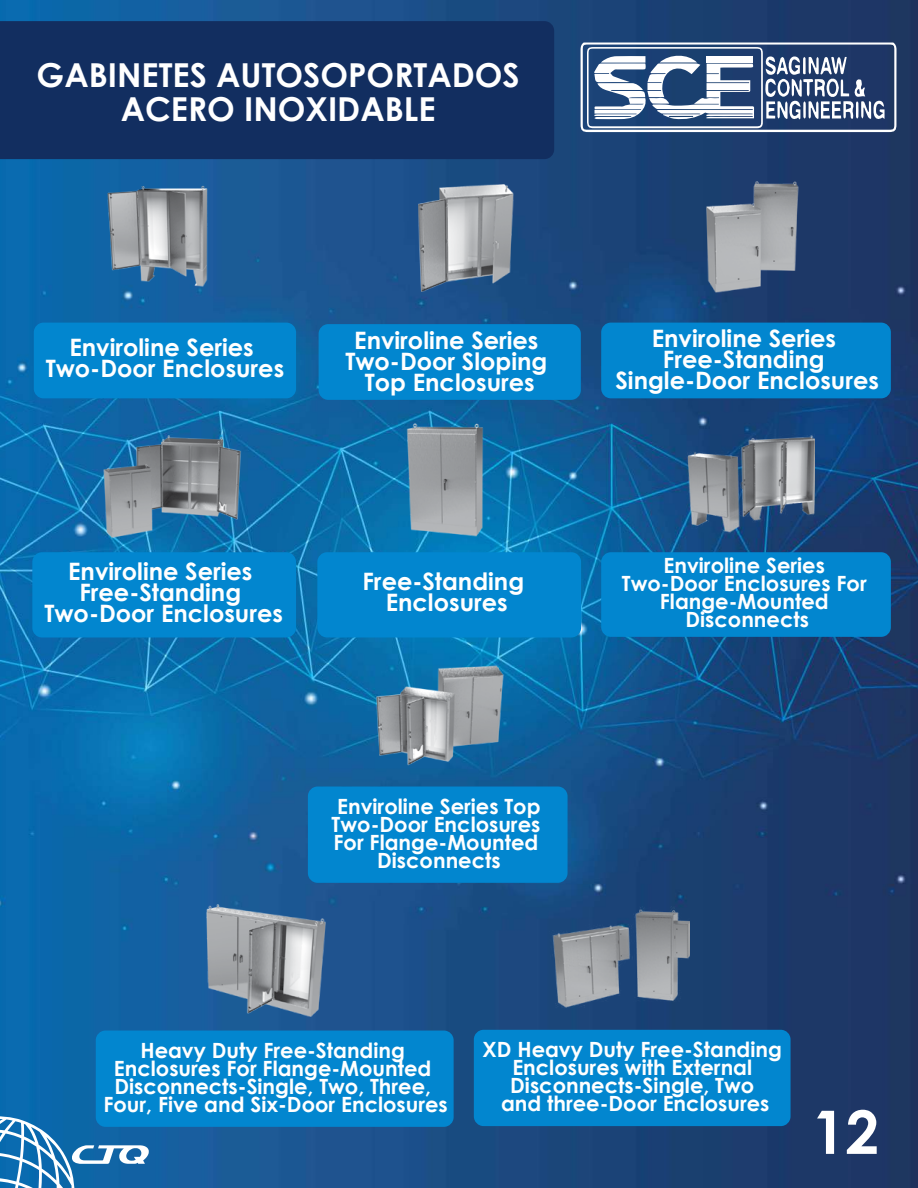
<style>
.page{position:relative;width:918px;height:1188px;background:#fff}
.page>*{position:absolute;margin:0;border:0;box-sizing:border-box;transform-origin:0 0}
.t1{font:700 60px "Century Gothic";color:#fff}
.t2{font:700 33px/34.5px "Century Gothic";color:#fff;text-align:center}
.t3{font:700 24px/21px "Century Gothic";color:#fff;text-align:center}
.t4{font:700 21px/18px "Century Gothic";color:#fff;text-align:center}
</style>
<div class="page">
<img style="left:0;top:0;width:918px;height:1188px">
<div style="left:34px;top:323px;width:262px;height:75px;background:#0286cf;border-radius:10px"></div>
<div style="left:319px;top:324px;width:262px;height:76px;background:#0286cf;border-radius:10px"></div>
<div style="left:601px;top:323px;width:290px;height:75px;background:#0286cf;border-radius:10px"></div>
<div style="left:32px;top:552px;width:264px;height:86px;background:#0286cf;border-radius:10px"></div>
<div style="left:317px;top:552px;width:264px;height:86px;background:#0286cf;border-radius:10px"></div>
<div style="left:601px;top:552px;width:290px;height:85px;background:#0286cf;border-radius:10px"></div>
<div style="left:308px;top:787px;width:260px;height:96px;background:#0286cf;border-radius:10px"></div>
<div style="left:96px;top:1031px;width:358px;height:96px;background:#0286cf;border-radius:10px"></div>
<div style="left:474px;top:1030px;width:317px;height:96px;background:#0286cf;border-radius:10px"></div>
<div style="left:0;top:21px;width:554px;height:138px;background:#122e60"></div>
<img style="left:96px;top:184px;width:136px;height:105px">
<img style="left:391px;top:179px;width:143px;height:115px">
<img style="left:674px;top:178px;width:146px;height:117px">
<img style="left:84px;top:426px;width:159px;height:120px">
<img style="left:395px;top:419px;width:108px;height:124px">
<img style="left:680px;top:428px;width:135px;height:117px">
<img style="left:372px;top:656px;width:137px;height:120px">
<img style="left:191px;top:902px;width:143px;height:118px">
<img style="left:549px;top:901px;width:141px;height:117px">
<svg style="left:0;top:1116px;width:149px;height:72px"></svg>
<svg style="left:581px;top:43px;width:316px;height:89px"></svg>
<h2 class="t2" style="left:37px;top:56px;width:485px">GABINETES AUTOSOPORTADOS<br>ACERO INOXIDABLE</h2>
<p class="t3" style="left:46px;top:336px;width:240px">Enviroline Series<br>Two-Door Enclosures</p>
<p class="t3" style="left:345px;top:328px;width:204px">Enviroline Series<br>Two-Door Sloping<br>Top Enclosures</p>
<p class="t3" style="left:615px;top:327px;width:265px">Enviroline Series<br>Free-Standing<br>Single-Door Enclosures</p>
<p class="t3" style="left:44px;top:560px;width:240px">Enviroline Series<br>Free-Standing<br>Two-Door Enclosures</p>
<p class="t3" style="left:362px;top:570px;width:163px">Free-Standing<br>Enclosures</p>
<p class="t4" style="left:332px;top:796px;width:210px">Enviroline Series Top<br>Two-Door Enclosures<br>For Flange-Mounted<br>Disconnects</p>
<p class="t4" style="left:622px;top:556px;width:246px">Enviroline Series<br>Two-Door Enclosures For<br>Flange-Mounted<br>Disconnects</p>
<p class="t4" style="left:103px;top:1040px;width:346px">Heavy Duty Free-Standing<br>Enclosures For Flange-Mounted<br>Disconnects-Single, Two, Three,<br>Four, Five and Six-Door Enclosures</p>
<p class="t4" style="left:483px;top:1039px;width:301px">XD Heavy Duty Free-Standing<br>Enclosures with External<br>Disconnects-Single, Two<br>and three-Door Enclosures</p>
<h1 class="t1" style="left:812px;top:1087px;width:69px">12</h1>
</div>
